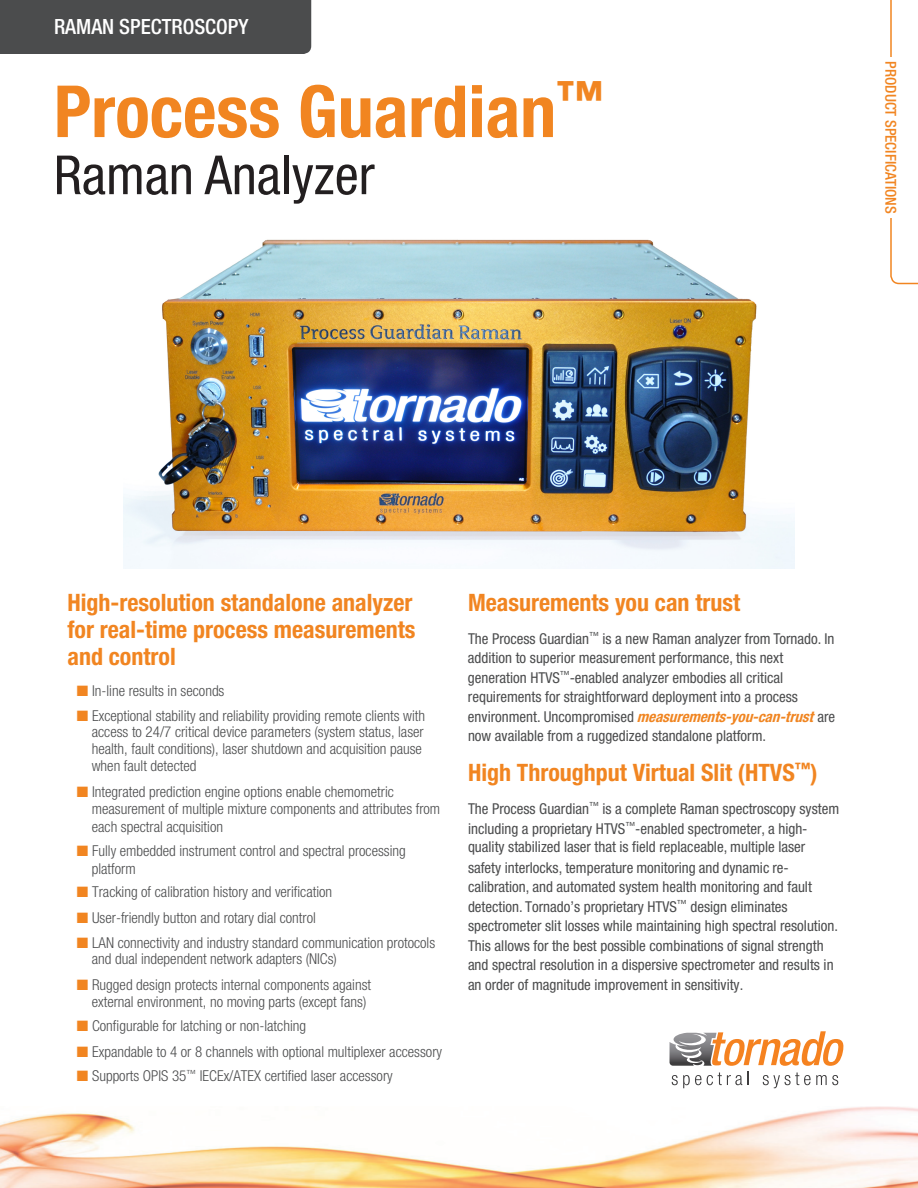
<style>
.page{position:relative;width:918px;height:1188px;background:#fff}
.page>*{position:absolute;margin:0;border:0;box-sizing:border-box;transform-origin:0 0}
.t1{font:700 condensed 72px "Helvetica Neue LT Std";color:#f18521}
.t2{font:condensed 54px "Helvetica Neue LT Std";color:#231f20}
.t3{font:700 condensed 24px/27px "Helvetica Neue LT Std";color:#f18521}
.t4{font:500 condensed 21px "Helvetica Neue LT Std";color:#fff}
.t5{font:condensed 15px/19.5px "Helvetica Neue LT Std";color:#4b4c4d}
.t6{font:300 condensed 15px/17.2px "Helvetica Neue LT Std";color:#4b4c4d}
.t7{font:500 condensed 15px "Helvetica Neue LT Std";color:#f18521}
.s1{font-weight:700;font-style:italic;color:#f08521}
.s2{color:#f18521}
</style>
<div class="page">
<img style="left:0;top:1107px;width:918px;height:81px">
<img style="left:123px;top:239px;width:672px;height:329px">
<svg style="left:890px;top:0;width:28px;height:285px"></svg>
<div style="left:864px;top:57px;width:54px;height:161px;background:#fff"></div>
<svg style="left:672px;top:1073px;width:70px;height:15px"></svg>
<svg style="left:748px;top:1072px;width:1px;height:13px"></svg>
<svg style="left:763px;top:1073px;width:75px;height:15px"></svg>
<svg style="left:670px;top:1031px;width:173px;height:35px"></svg>
<div style="left:0;top:0;width:311px;height:54px;background:#4b4c4d"></div>
<h3 class="t4" style="left:54px;top:15px;width:196px">RAMAN SPECTROSCOPY</h3>
<p class="t1" style="left:54px;top:68px;width:551px">Process Guardian<sup>™</sup></p>
<p class="t2" style="left:54px;top:144px;width:322px">Raman Analyzer</p>
<p class="t7" style="left:900px;top:61px;width:154px;rotate:90deg">PRODUCT SPECIFICATIONS</p>
<p class="t3" style="left:67px;top:589px;width:350px">High-resolution standalone analyzer for real-time process measurements and control</p>
<p class="t3" style="left:468px;top:589px;width:274px">Measurements you can trust</p>
<p class="t5" style="left:468px;top:629px;width:369px">The Process Guardian<sup>™</sup> is a new Raman analyzer from Tornado. In addition to superior measurement performance, this next generation HTVS<sup>™</sup>-enabled analyzer embodies all critical requirements for straightforward deployment into a process environment. Uncompromised <span class="s1">measurements-you-can-trust</span>are now available from a ruggedized standalone platform.</p>
<p class="t3" style="left:468px;top:759px;width:351px">High Throughput Virtual Slit (HTVS<sup>™</sup>)</p>
<p class="t5" style="left:468px;top:799px;width:373px;line-height:18.9px">The Process Guardian<sup>™</sup> is a complete Raman spectroscopy system including a proprietary HTVS<sup>™</sup>-enabled spectrometer, a high&shy;quality stabilized laser that is field replaceable, multiple laser</p>
<p class="t5" style="left:468px;top:857px;width:372px">safety interlocks, temperature monitoring and dynamic re&shy;calibration, and automated system health monitoring and fault detection. Tornado’s proprietary HTVS<sup>™</sup> design eliminates spectrometer slit losses while maintaining high spectral resolution.<br>This allows for the best possible combinations of signal strength and spectral resolution in a dispersive spectrometer and results in an order of magnitude improvement in sensitivity.</p>
<p class="t6" style="left:77px;top:682px;width:149px"><span class="s2">■</span> In-line results in seconds</p>
<p class="t6" style="left:92px;top:707px;width:335px;line-height:16.8px;text-indent:-15px"><span class="s2">■</span> Exceptional stability and reliability providing remote clients with access to 24/7 critical device parameters (system status, laser health, fault conditions), laser shutdown and acquisition pause when fault detected</p>
<p class="t6" style="left:92px;top:783px;width:350px;text-indent:-15px"><span class="s2">■</span> Integrated prediction engine options enable chemometric measurement of multiple mixture components and attributes from each spectral acquisition</p>
<p class="t6" style="left:92px;top:842px;width:316px;text-indent:-15px"><span class="s2">■</span> Fully embedded instrument control and spectral processing platform</p>
<p class="t6" style="left:77px;top:883px;width:257px"><span class="s2">■</span> Tracking of calibration history and verification</p>
<p class="t6" style="left:77px;top:909px;width:241px"><span class="s2">■</span> User-friendly button and rotary dial control</p>
<p class="t6" style="left:92px;top:934px;width:345px;line-height:16px;text-indent:-15px"><span class="s2">■</span> LAN connectivity and industry standard communication protocols and dual independent network adapters (NICs)</p>
<p class="t6" style="left:92px;top:976px;width:281px;text-indent:-15px"><span class="s2">■</span> Rugged design protects internal components against external environment, no moving parts (except fans)</p>
<p class="t6" style="left:77px;top:1017px;width:231px"><span class="s2">■</span> Configurable for latching or non-latching</p>
<p class="t6" style="left:77px;top:1043px;width:367px"><span class="s2">■</span> Expandable to 4 or 8 channels with optional multiplexer accessory</p>
<p class="t6" style="left:77px;top:1067px;width:318px"><span class="s2">■</span> Supports OPIS 35<sup>™</sup> IECEx/ATEX certified laser accessory</p>
</div>
